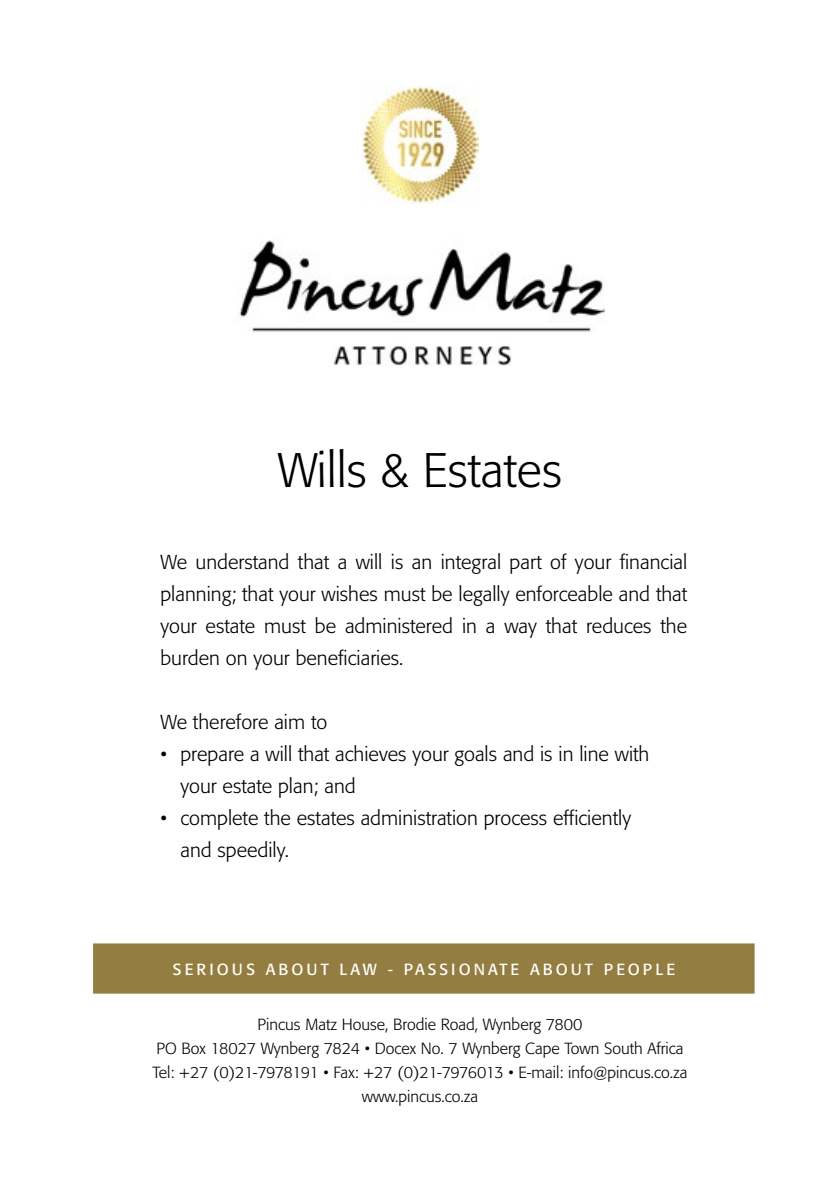
<style>
.page{position:relative;width:840px;height:1191px;background:#fff}
.page>*{position:absolute;margin:0;border:0;box-sizing:border-box;transform-origin:0 0}
.t1{font:300 48px "Formata";color:#000}
.t2{font:300 20px/32px "Formata";color:#000}
.t3{font:300 16px/24px "Formata";color:#000;text-align:center}
.t4{font:16px "Formata";letter-spacing:.19em;color:#fff}
</style>
<div class="page">
<div style="left:93px;top:943px;width:661px;height:50px;background:#947d40;border:2px solid #947d40"></div>
<img style="left:239px;top:240px;width:365px;height:126px">
<img style="left:361px;top:85px;width:117px;height:118px">
<h1 class="t1" style="left:277px;top:442px;width:286px">Wills &amp; Estates</h1>
<p class="t2" style="left:160px;top:546px;width:528px;text-align:justify">We understand that a will is an integral part of your financial planning; that your wishes must be legally enforceable and that your estate must be administered in a way that reduces the burden on your beneficiaries.</p>
<p class="t2" style="left:160px;top:706px;width:168px">We therefore aim to</p>
<p class="t2" style="left:180px;top:738px;width:470px;text-indent:-20px">• prepare a will that achieves your goals and is in line with your estate plan; and</p>
<p class="t2" style="left:180px;top:802px;width:452px;text-indent:-20px">• complete the estates administration process efficiently and speedily.</p>
<p class="t4" style="left:173px;top:959px;width:503px">SERIOUS ABOUT LAW - PASSIONATE ABOUT PEOPLE</p>
<p class="t3" style="left:152px;top:1012px;width:536px">Pincus Matz House, Brodie Road, Wynberg 7800<br>PO Box 18027 Wynberg 7824 • Docex No. 7 Wynberg Cape Town South Africa Tel: +27 (0)21-7978191 • Fax: +27 (0)21-7976013 • E-mail: info@pincus.co.za www.pincus.co.za</p>
</div>
